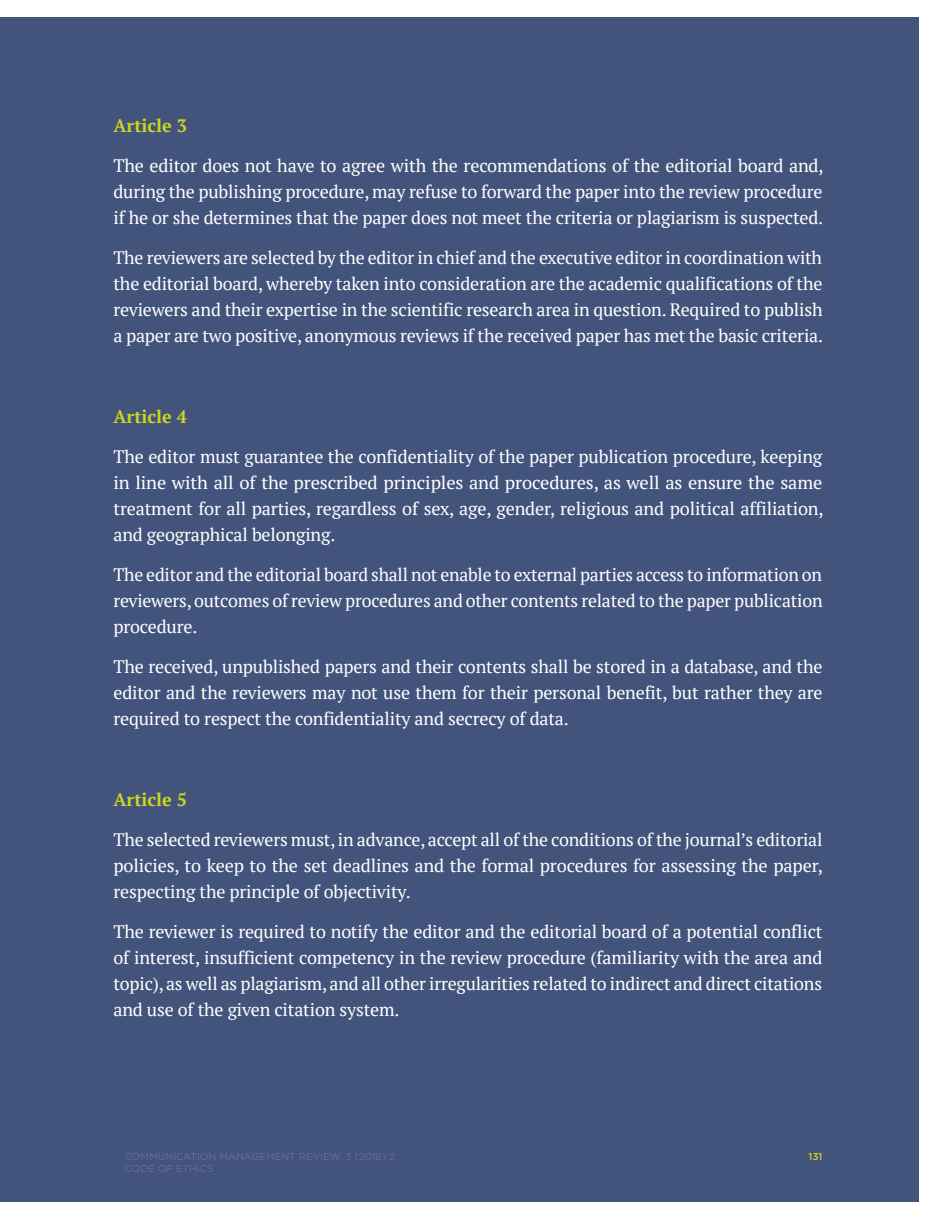
<style>
.page{position:relative;width:936px;height:1219px;background:#fff}
.page>*{position:absolute;margin:0;border:0;box-sizing:border-box;transform-origin:0 0}
.t1{font:18px/26px "PT Serif";letter-spacing:-.01em;color:#fff;text-align:justify}
.t2{font:700 18px "PT Serif";color:#cdd520}
.t3{font:10px "Gotham";color:#666f92}
.t4{font:500 10px "Gotham";color:#cdd520}
</style>
<div class="page">
<div style="left:0;top:17px;width:918px;height:1185px;background:#42547c"></div>
<svg style="left:112px;top:1159px;width:2px;height:15px"></svg>
<p class="t2" style="left:113px;top:114px;width:75px">Article 3</p>
<p class="t1" style="left:113px;top:153px;width:711px">The editor does not have to agree with the recommendations of the editorial board and, during the publishing procedure, may refuse to forward the paper into the review procedure if he or she determines that the paper does not meet the criteria or plagiarism is suspected.</p>
<p class="t1" style="left:113px;top:245px;width:711px">The reviewers are selected by the editor in chief and the executive editor in coordination with the editorial board, whereby taken into consideration are the academic qualifications of the reviewers and their expertise in the scientific research area in question. Required to publish a paper are two positive, anonymous reviews if the received paper has met the basic criteria.</p>
<p class="t2" style="left:113px;top:404px;width:75px">Article 4</p>
<p class="t1" style="left:113px;top:443px;width:711px">The editor must guarantee the confidentiality of the paper publication procedure, keeping in line with all of the prescribed principles and procedures, as well as ensure the same treatment for all parties, regardless of sex, age, gender, religious and political affiliation, and geographical belonging.</p>
<p class="t1" style="left:113px;top:562px;width:710px">The editor and the editorial board shall not enable to external parties access to information on reviewers, outcomes of review procedures and other contents related to the paper publication procedure.</p>
<p class="t1" style="left:113px;top:654px;width:710px">The received, unpublished papers and their contents shall be stored in a database, and the editor and the reviewers may not use them for their personal benefit, but rather they are required to respect the confidentiality and secrecy of data.</p>
<p class="t2" style="left:113px;top:787px;width:75px">Article 5</p>
<p class="t1" style="left:113px;top:826px;width:711px">The selected reviewers must, in advance, accept all of the conditions of the journal’s editorial policies, to keep to the set deadlines and the formal procedures for assessing the paper, respecting the principle of objectivity.</p>
<p class="t1" style="left:113px;top:918px;width:710px">The reviewer is required to notify the editor and the editorial board of a potential conflict of interest, insufficient competency in the review procedure (familiarity with the area and topic), as well as plagiarism, and all other irregularities related to indirect and direct citations and use of the given citation system.</p>
<p class="t3" style="left:125px;top:1151px;width:272px">COMMUNICATION MANAGEMENT REVIEW, 3 (2018) 2</p>
<p class="t4" style="left:808px;top:1150px;width:16px">131</p>
<p class="t3" style="left:125px;top:1163px;width:90px">CODE OF ETHICS</p>
</div>
